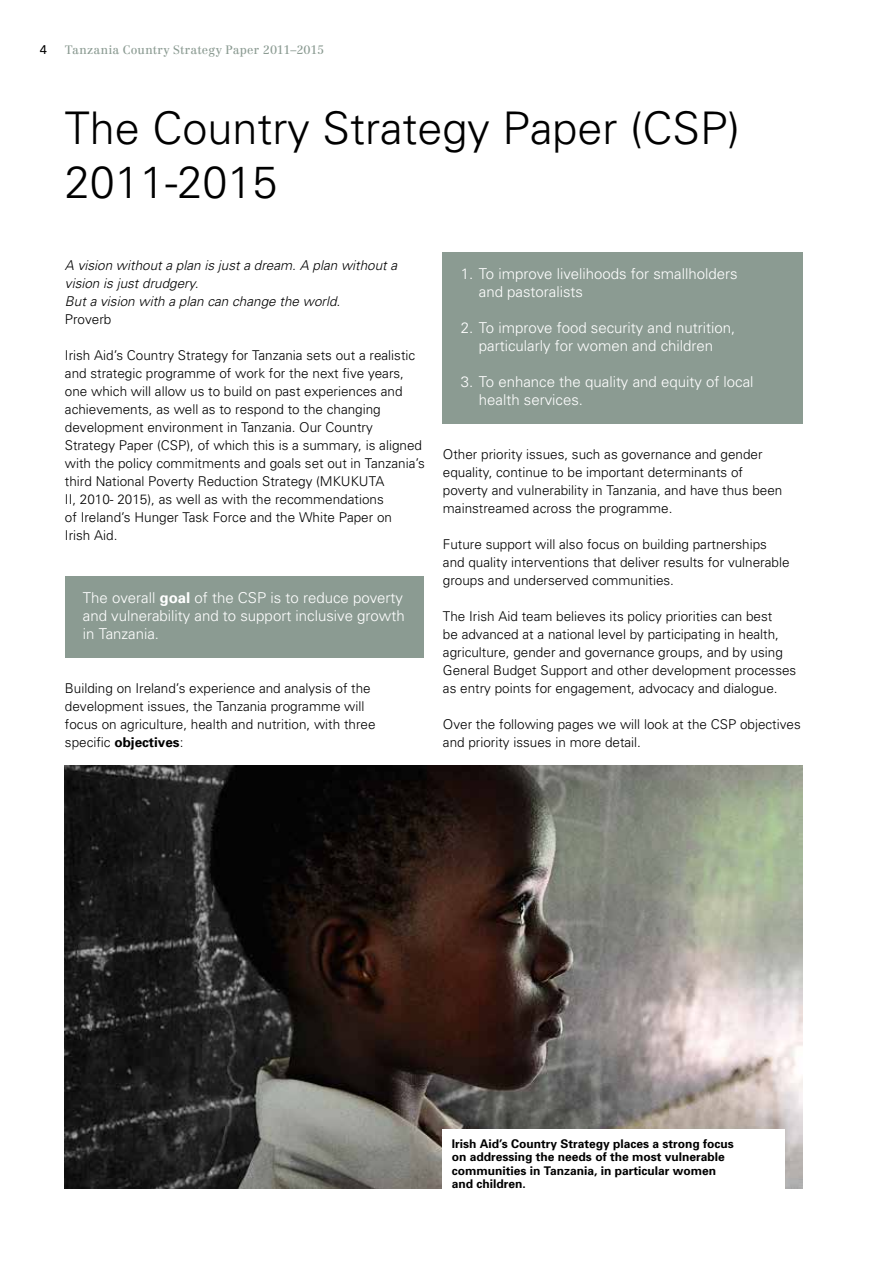
<style>
.page{position:relative;width:893px;height:1263px;background:#fff}
.page>*{position:absolute;margin:0;border:0;box-sizing:border-box;transform-origin:0 0}
.t1{font:300 45px/54px "Univers";color:#000}
.t2{font:300 15px/18px "Univers";color:#fff}
.t3{font:300 13.5px/18px "Univers";color:#000}
.t4{font:italic 300 13.5px/18px "Univers";color:#000}
.t5{font:12.75px "Univers";color:#000}
.t6{font:700 12px/13.5px "Univers";color:#000}
.t7{font:12px "Centennial LT Std";letter-spacing:.01em;color:#8b9b92}
.s1{font-weight:700}
</style>
<div class="page">
<div style="left:65px;top:576px;width:358px;height:81px;background:#8b9b92"></div>
<div style="left:443px;top:252px;width:360px;height:171px;background:#8b9b92"></div>
<img style="left:65px;top:765px;width:738px;height:423px">
<div style="left:443px;top:1130px;width:342px;height:67px;background:#fff"></div>
<p class="t5" style="left:40px;top:42px;width:9px">4</p>
<p class="t7" style="left:65px;top:43px;width:261px">Tanzania Country Strategy Paper 2011–2015</p>
<h1 class="t1" style="left:65px;top:101px;width:677px">The Country Strategy Paper (CSP)<br>2011-2015</h1>
<p class="t4" style="left:65px;top:256px;width:334px">A vision without a plan is just a dream. A plan without a vision is just drudgery.<br>But a vision with a plan can change the world.</p>
<p class="t3" style="left:65px;top:310px;width:48px">Proverb</p>
<p class="t3" style="left:65px;top:346px;width:361px">Irish Aid’s Country Strategy for Tanzania sets out a realistic and strategic programme of work for the next five years, one which will allow us to build on past experiences and achievements, as well as to respond to the changing development environment in Tanzania. Our Country Strategy Paper (CSP), of which this is a summary, is aligned with the policy commitments and goals set out in Tanzania’s third National Poverty Reduction Strategy (MKUKUTA<br>II, 2010- 2015), as well as with the recommendations<br>of Ireland’s Hunger Task Force and the White Paper on<br>Irish Aid.</p>
<p class="t2" style="left:83px;top:589px;width:323px;text-align:justify">The overall <span class="s1">goal</span> of the CSP is to reduce poverty and vulnerability and to support inclusive growth in Tanzania.</p>
<p class="t3" style="left:65px;top:679px;width:312px">Building on Ireland’s experience and analysis of the development issues, the Tanzania programme will focus on agriculture, health and nutrition, with three specific <span class="s1">objectives</span>:</p>
<p class="t2" style="left:479px;top:265px;width:260px;text-indent:-18px">1. To improve livelihoods for smallholders and pastoralists</p>
<p class="t2" style="left:461px;top:319px;width:276px;text-align:center">2. To improve food security and nutrition, particularly for women and children</p>
<p class="t2" style="left:479px;top:373px;width:276px;text-indent:-18px">3. To enhance the quality and equity of local health services.</p>
<p class="t3" style="left:443px;top:445px;width:341px">Other priority issues, such as governance and gender equality, continue to be important determinants of poverty and vulnerability in Tanzania, and have thus been mainstreamed across the programme.</p>
<p class="t3" style="left:443px;top:535px;width:348px">Future support will also focus on building partnerships and quality interventions that deliver results for vulnerable groups and underserved communities.</p>
<p class="t3" style="left:443px;top:607px;width:355px">The Irish Aid team believes its policy priorities can best<br>be advanced at a national level by participating in health, agriculture, gender and governance groups, and by using General Budget Support and other development processes as entry points for engagement, advocacy and dialogue.</p>
<p class="t3" style="left:443px;top:715px;width:359px">Over the following pages we will look at the CSP objectives and priority issues in more detail.</p>
<p class="t6" style="left:452px;top:1137px;width:283px">Irish Aid’s Country Strategy places a strong focus on addressing the needs of the most vulnerable communities in Tanzania, in particular women and children.</p>
</div>
